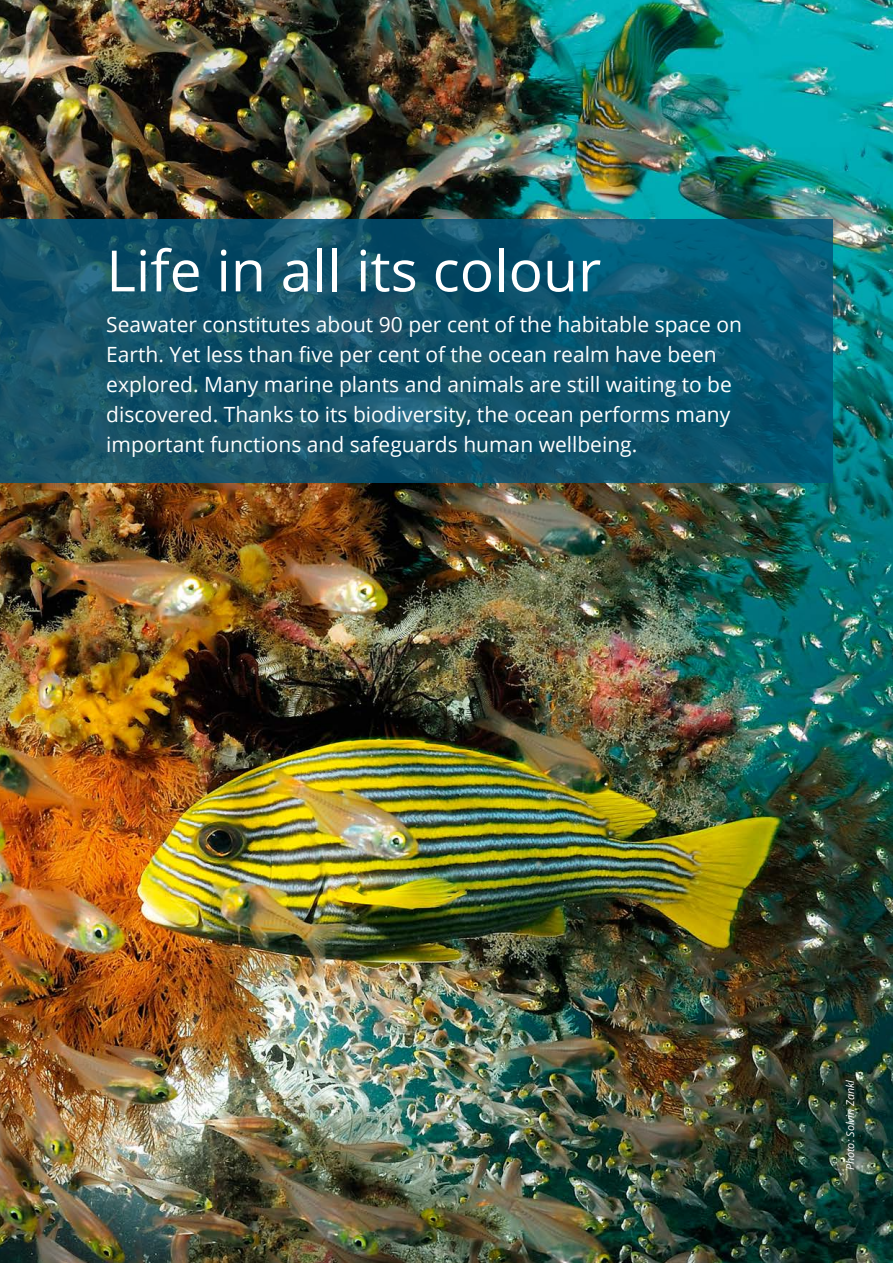
<style>
.page{position:relative;width:893px;height:1263px;background:#fff}
.page>*{position:absolute;margin:0;border:0;box-sizing:border-box;transform-origin:0 0}
.t1{font:57px "Open Sans";color:#fff}
.t2{font:21px/30px "Open Sans";color:#fff}
.t3{font:italic 10.8px "Open Sans";color:#fff}
</style>
<div class="page">
<img style="left:0;top:0;width:893px;height:1263px">
<svg style="left:0;top:219px;width:832px;height:264px;background:#0f536c"></svg>
<h1 class="t1" style="left:106px;top:232px;width:496px">Life in all its colour</h1>
<p class="t2" style="left:106px;top:309px;width:637px">Seawater constitutes about 90 per cent of the habitable space on Earth. Yet less than five per cent of the ocean realm have been explored. Many marine plants and animals are still waiting to be discovered. Thanks to its biodiversity, the ocean performs many important functions and safeguards human wellbeing.</p>
<p class="t3" style="left:843px;top:1170px;width:92px;rotate:-90deg">Photo: Solvin Zankl</p>
</div>
